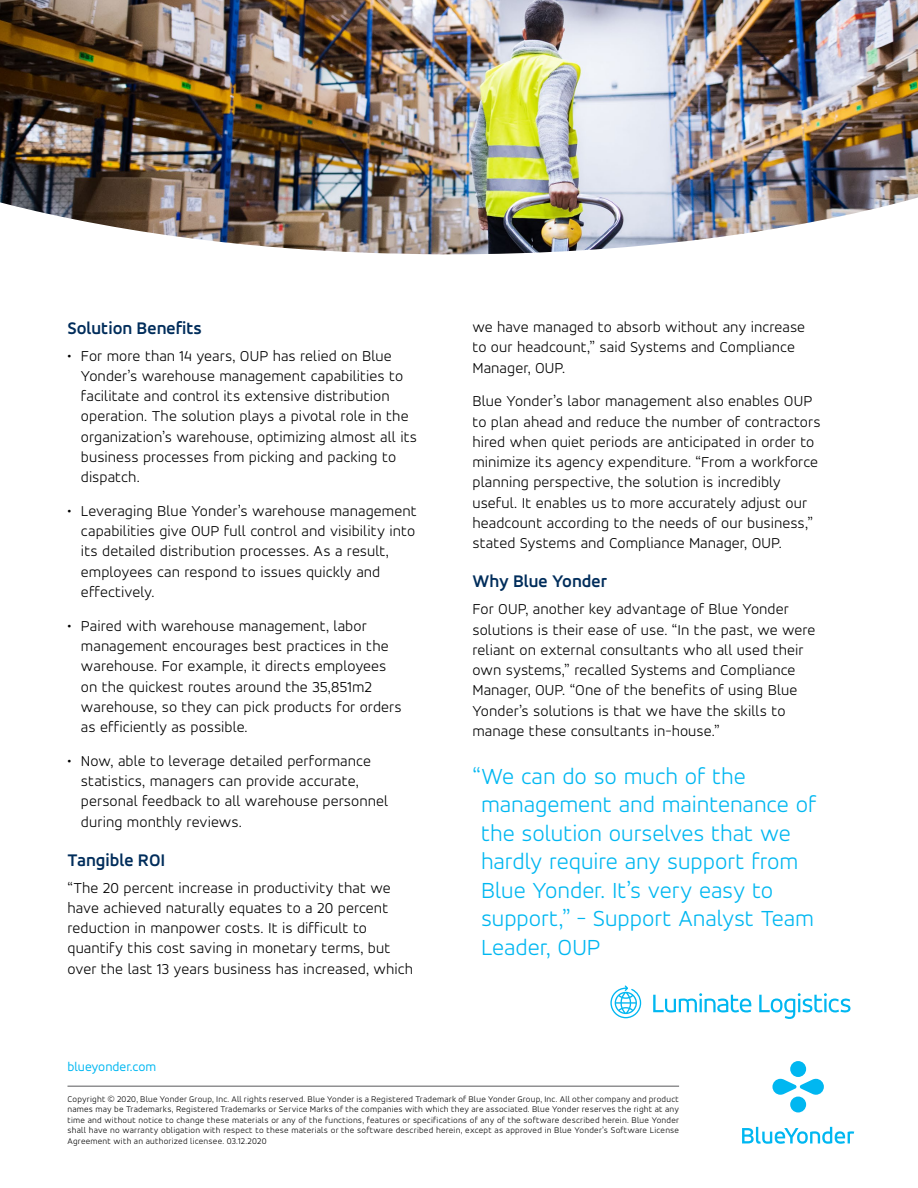
<style>
.page{position:relative;width:918px;height:1188px;background:#fff}
.page>*{position:absolute;margin:0;border:0;box-sizing:border-box;transform-origin:0 0}
.t1{font:300 24px/28.5px "Accord Alternate";color:#00b7f1}
.t2{font:700 18px "Accord Alternate";color:#002d5b}
.t3{font:300 15.75px/20.2px "Accord Alternate";letter-spacing:.005em;color:#000}
.t4{font:13.5px "Accord Alternate";color:#00b7f1}
.t5{font:300 9px/10.5px "Accord Alternate";letter-spacing:.025em;color:#000;text-align:justify}
</style>
<div class="page">
<svg style="left:742px;top:1127px;width:112px;height:17px"></svg>
<svg style="left:772px;top:1061px;width:52px;height:51px"></svg>
<hr style="left:68px;top:1086px;width:611px;height:1px;background:#58595b">
<img style="left:0;top:0;width:918px;height:254px">
<svg style="left:653px;top:993px;width:98px;height:19px"></svg>
<svg style="left:759px;top:993px;width:92px;height:26px"></svg>
<svg style="left:610px;top:985px;width:31px;height:33px"></svg>
<p class="t2" style="left:68px;top:317px;width:136px">Solution Benefits</p>
<p class="t3" style="left:81px;top:345px;width:338px;text-indent:-13px">• For more than 14 years, OUP has relied on Blue Yonder’s warehouse management capabilities to facilitate and control its extensive distribution operation. The solution plays a pivotal role in the organization’s warehouse, optimizing almost all its business processes from picking and packing to dispatch.</p>
<p class="t3" style="left:81px;top:500px;width:337px;text-indent:-13px">• Leveraging Blue Yonder’s warehouse management capabilities give OUP full control and visibility into its detailed distribution processes. As a result, employees can respond to issues quickly and effectively.</p>
<p class="t3" style="left:81px;top:615px;width:322px;text-indent:-13px">• Paired with warehouse management, labor management encourages best practices in the warehouse. For example, it directs employees on the quickest routes around the 35,851m2 warehouse, so they can pick products for orders as efficiently as possible.</p>
<p class="t3" style="left:81px;top:750px;width:309px;text-indent:-13px">• Now, able to leverage detailed performance statistics, managers can provide accurate, personal feedback to all warehouse personnel during monthly reviews.</p>
<p class="t2" style="left:68px;top:849px;width:100px">Tangible ROI</p>
<p class="t3" style="left:68px;top:877px;width:347px">“The 20 percent increase in productivity that we have achieved naturally equates to a 20 percent reduction in manpower costs. It is difficult to quantify this cost saving in monetary terms, but over the last 13 years business has increased, which</p>
<p class="t3" style="left:472px;top:316px;width:334px">we have managed to absorb without any increase to our headcount,” said Systems and Compliance<br>Manager, OUP.</p>
<p class="t3" style="left:472px;top:391px;width:350px">Blue Yonder’s labor management also enables OUP to plan ahead and reduce the number of contractors hired when quiet periods are anticipated in order to minimize its agency expenditure. “From a workforce planning perspective, the solution is incredibly useful. It enables us to more accurately adjust our headcount according to the needs of our business,” stated Systems and Compliance Manager, OUP.</p>
<p class="t2" style="left:472px;top:570px;width:136px">Why Blue Yonder</p>
<p class="t3" style="left:472px;top:599px;width:345px">For OUP, another key advantage of Blue Yonder solutions is their ease of use. “In the past, we were reliant on external consultants who all used their own systems,” recalled Systems and Compliance Manager, OUP. “One of the benefits of using Blue Yonder’s solutions is that we have the skills to manage these consultants in-house.”</p>
<h1 class="t1" style="left:481px;top:761px;width:337px;text-indent:-9px">“We can do so much of the management and maintenance of the solution ourselves that we hardly require any support from<br>Blue Yonder. It’s very easy to support,” - Support Analyst Team<br>Leader, OUP</h1>
<p class="t4" style="left:68px;top:1059px;width:90px">blueyonder.com</p>
<p class="t5" style="left:68px;top:1093px;width:613px">Copyright © 2020, Blue Yonder Group, Inc. All rights reserved. Blue Yonder is a Registered Trademark of Blue Yonder Group, Inc. All other company and product names may be Trademarks, Registered Trademarks or Service Marks of the companies with which they are associated. Blue Yonder reserves the right at any time and without notice to change these materials or any of the functions, features or specifications of any of the software described herein. Blue Yonder shall have no warranty obligation with respect to these materials or the software described herein, except as approved in Blue Yonder’s Software License Agreement with an authorized licensee. 03.12.2020</p>
</div>
